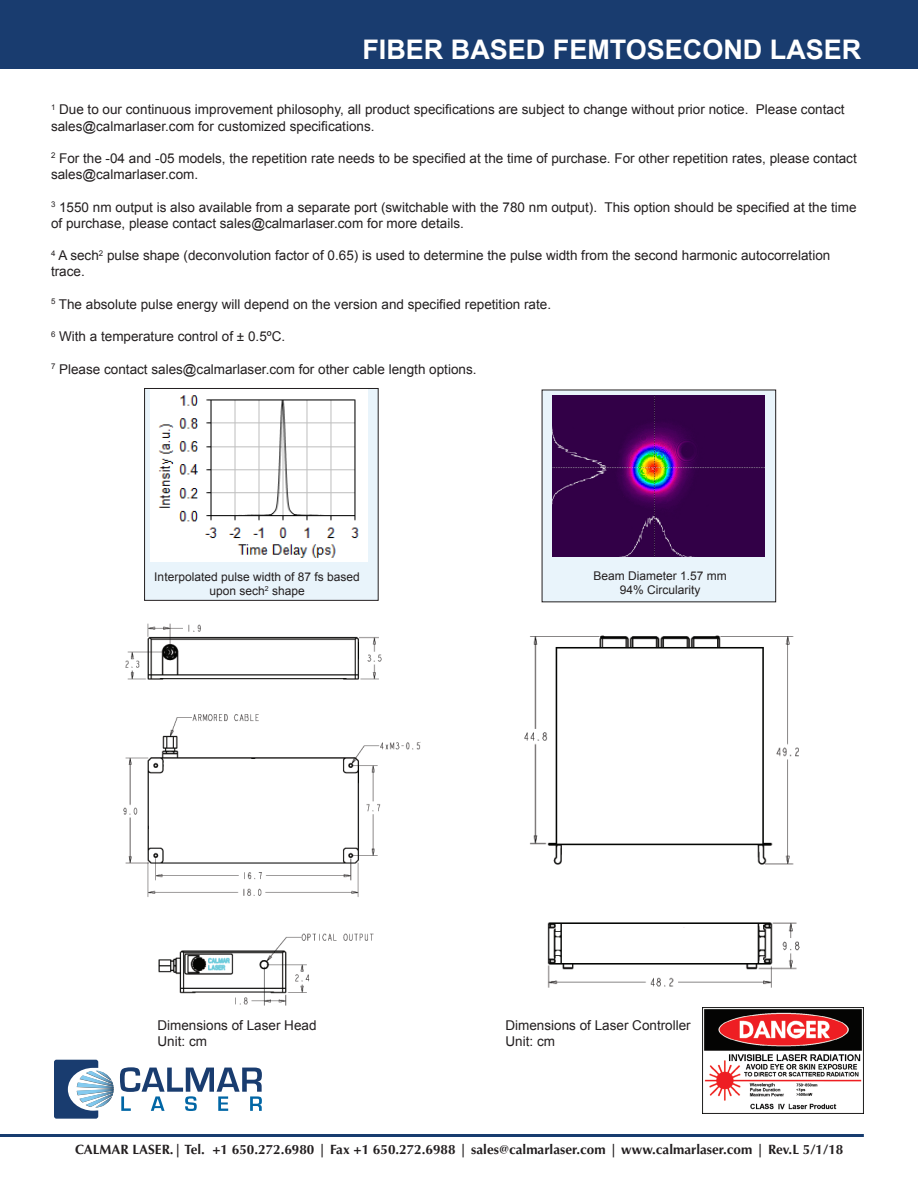
<style>
.page{position:relative;width:918px;height:1188px;background:#fff}
.page>*{position:absolute;margin:0;border:0;box-sizing:border-box;transform-origin:0 0}
.t1{font:700 27px "Arial";color:#fff}
.Notes{font:13.5px/16.2px "Arial";color:#231f20}
.t2{font:700 13.5px "Optima";color:#231f20}
.Table_Left_Justify{font:12px/14.4px "Arial";color:#231f20;text-align:center}
</style>
<div class="page">
<div style="left:0;top:0;width:918px;height:68px;background:#193c6f"></div>
<hr style="left:0;top:1134px;width:864px;height:3px;background:#173c6f">
<svg style="left:120px;top:1067px;width:142px;height:44px"></svg>
<svg style="left:54px;top:1060px;width:60px;height:59px"></svg>
<div style="left:542px;top:390px;width:234px;height:212px;background:#e9f4fb"></div>
<div style="left:145px;top:388px;width:233px;height:212px;background:#e9f4fb"></div>
<div style="left:144px;top:388px;width:234px;height:213px;border:1px solid #231f20"></div>
<img style="left:702px;top:1008px;width:162px;height:106px">
<img style="left:552px;top:396px;width:213px;height:161px">
<img style="left:150px;top:390px;width:217px;height:172px">
<img style="left:123px;top:623px;width:298px;height:383px">
<img style="left:524px;top:635px;width:276px;height:353px">
<h1 class="t1" style="left:362px;top:32px;width:501px">FIBER BASED FEMTOSECOND LASER</h1>
<p class="Notes" style="left:51px;top:102px;width:795px"><sup>1</sup> Due to our continuous improvement philosophy, all product specifications are subject to change without prior notice. Please contact sales@calmarlaser.com for customized specifications.</p>
<p class="Notes" style="left:51px;top:150px;width:807px"><sup>2</sup> For the -04 and -05 models, the repetition rate needs to be specified at the time of purchase. For other repetition rates, please contact sales@calmarlaser.com.</p>
<p class="Notes" style="left:51px;top:199px;width:807px"><sup>3</sup> 1550 nm output is also available from a separate port (switchable with the 780 nm output). This option should be specified at the time of purchase, please contact sales@calmarlaser.com for more details.</p>
<p class="Notes" style="left:51px;top:247px;width:781px"><sup>4</sup> A sech<sup>2</sup> pulse shape (deconvolution factor of 0.65) is used to determine the pulse width from the second harmonic autocorrelation trace.</p>
<p class="Notes" style="left:51px;top:296px;width:502px"><sup>5</sup> The absolute pulse energy will depend on the version and specified repetition rate.</p>
<p class="Notes" style="left:51px;top:328px;width:236px"><sup>6</sup> With a temperature control of ± 0.5ºC.</p>
<p class="Notes" style="left:51px;top:361px;width:427px"><sup>7</sup> Please contact sales@calmarlaser.com for other cable length options.</p>
<p class="Table_Left_Justify" style="left:154px;top:570px;width:207px">Interpolated pulse width of 87 fs based upon sech<sup>2</sup> shape</p>
<p class="Table_Left_Justify" style="left:593px;top:568px;width:135px">Beam Diameter 1.57 mm</p>
<p class="Table_Left_Justify" style="left:620px;top:583px;width:82px">94% Circularity</p>
<p class="Notes" style="left:158px;top:1017px;width:161px">Dimensions of Laser Head</p>
<p class="Notes" style="left:158px;top:1033px;width:51px">Unit: cm</p>
<p class="Notes" style="left:506px;top:1017px;width:187px">Dimensions of Laser Controller</p>
<p class="Notes" style="left:506px;top:1033px;width:51px">Unit: cm</p>
<p class="t2" style="left:75px;top:1142px;width:770px">CALMAR LASER.| Tel. +1 650.272.6980 | Fax +1 650.272.6988 | sales@calmarlaser.com | www.calmarlaser.com | Rev.L 5/1/18</p>
</div>
